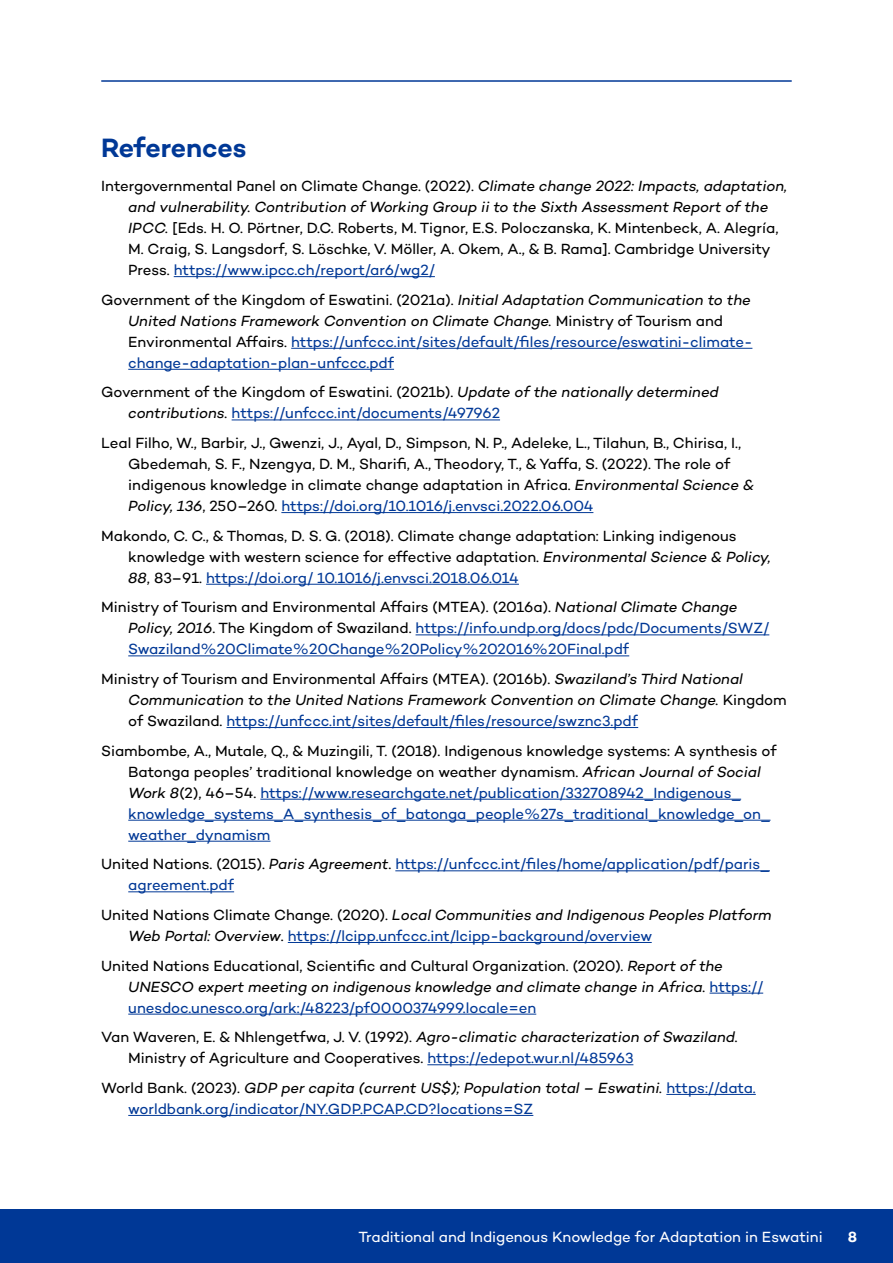
<style>
.page{position:relative;width:893px;height:1263px;background:#fff}
.page>*{position:absolute;margin:0;border:0;box-sizing:border-box;transform-origin:0 0}
.t1{font:600 27px "Campton";letter-spacing:-.01em;color:#003896}
.References{font:15px/21px "Campton";letter-spacing:-.005em;color:#003896}
.References-2{font:15px/21px "Campton";letter-spacing:-.005em;color:#000}
.References-3{font:italic 15px/21px "Campton";letter-spacing:-.005em;color:#000}
.t2{font:15px "Campton";letter-spacing:-.005em;color:#fff}
.t3{font:600 15px "Campton";color:#fff}
.s1{font-style:italic}
.s2{color:#003896}
.s3{color:#000}
.s4{font-style:italic;color:#000}
.s5{font-style:normal}
.s6{font-style:normal;color:#003896}
</style>
<div class="page">
<hr style="left:101px;top:80px;width:691px;height:2px;background:#003896">
<div style="left:0;top:1209px;width:893px;height:54px;background:#003896"></div>
<hr style="left:174px;top:276px;width:261px;height:1px;background:#003896">
<hr style="left:291px;top:348px;width:461px;height:1px;background:#003896">
<hr style="left:128px;top:369px;width:266px;height:1px;background:#003896">
<hr style="left:232px;top:420px;width:268px;height:1px;background:#003896">
<hr style="left:281px;top:512px;width:312px;height:1px;background:#003896">
<hr style="left:206px;top:584px;width:313px;height:1px;background:#003896">
<hr style="left:416px;top:634px;width:353px;height:1px;background:#003896">
<hr style="left:128px;top:655px;width:501px;height:1px;background:#003896">
<hr style="left:226px;top:727px;width:412px;height:1px;background:#003896">
<hr style="left:260px;top:799px;width:481px;height:1px;background:#003896">
<hr style="left:128px;top:820px;width:642px;height:1px;background:#003896">
<hr style="left:128px;top:841px;width:142px;height:1px;background:#003896">
<hr style="left:395px;top:870px;width:375px;height:1px;background:#003896">
<hr style="left:128px;top:891px;width:106px;height:1px;background:#003896">
<hr style="left:288px;top:942px;width:364px;height:1px;background:#003896">
<hr style="left:710px;top:993px;width:53px;height:1px;background:#003896">
<hr style="left:128px;top:1014px;width:408px;height:1px;background:#003896">
<hr style="left:427px;top:1064px;width:206px;height:1px;background:#003896">
<hr style="left:666px;top:1094px;width:90px;height:1px;background:#003896">
<hr style="left:128px;top:1115px;width:405px;height:1px;background:#003896">
<h1 class="t1" style="left:101px;top:130px;width:147px">References</h1>
<p class="References-2" style="left:128px;top:175px;width:660px;text-indent:-27px">Intergovernmental Panel on Climate Change. (2022). <span class="s1">Climate change 2022: Impacts, adaptation, and vulnerability. Contribution of Working Group ii to the Sixth Assessment Report of the IPCC.</span> [Eds. H. O. Pörtner, D.C. Roberts, M. Tignor, E.S. Poloczanska, K. Mintenbeck, A. Alegría, M. Craig, S. Langsdorf, S. Löschke, V. Möller, A. Okem, A., &amp; B. Rama]. Cambridge University Press. <span class="s2">https://www.ipcc.ch/report/ar6/wg2/</span></p>
<p class="References" style="left:128px;top:289px;width:626px;text-indent:-27px"><span class="s3">Government of the Kingdom of Eswatini. (2021a).</span> <span class="s4">Initial Adaptation Communication to the United Nations Framework Convention on Climate Change.</span> <span class="s3">Ministry of Tourism and Environmental Affairs.</span> https://unfccc.int/sites/default/files/resource/eswatini-climate&shy;change-adaptation-plan-unfccc.pdf</p>
<p class="References-3" style="left:128px;top:381px;width:592px;text-indent:-27px"><span class="s5">Government of the Kingdom of Eswatini. (2021b).</span> Update of the nationally determined contributions. <span class="s6">https://unfccc.int/documents/497962</span></p>
<p class="References-2" style="left:128px;top:432px;width:627px;text-indent:-27px">Leal Filho, W., Barbir, J., Gwenzi, J., Ayal, D., Simpson, N. P., Adeleke, L., Tilahun, B., Chirisa, I., Gbedemah, S. F., Nzengya, D. M., Sharifi, A., Theodory, T., &amp; Yaffa, S. (2022). The role of indigenous knowledge in climate change adaptation in Africa. <span class="s1">Environmental Science &amp; Policy, 136</span>, 250–260. <span class="s2">https://doi.org/10.1016/j.envsci.2022.06.004</span></p>
<p class="References-2" style="left:128px;top:525px;width:644px;text-indent:-27px">Makondo, C. C., &amp; Thomas, D. S. G. (2018). Climate change adaptation: Linking indigenous knowledge with western science for effective adaptation. <span class="s1">Environmental Science &amp; Policy,<br>88</span>, 83–91. <span class="s2">https://doi.org/ 10.1016/j.envsci.2018.06.014</span></p>
<p class="References" style="left:128px;top:596px;width:643px;text-indent:-27px"><span class="s3">Ministry of Tourism and Environmental Affairs (MTEA). (2016a).</span> <span class="s4">National Climate Change<br>Policy, 2016</span><span class="s3">. The Kingdom of Swaziland.</span> https://info.undp.org/docs/pdc/Documents/SWZ/<br>Swaziland%20Climate%20Change%20Policy%202016%20Final.pdf</p>
<p class="References-3" style="left:128px;top:668px;width:660px;text-indent:-27px"><span class="s5">Ministry of Tourism and Environmental Affairs (MTEA). (2016b).</span> Swaziland’s Third National<br>Communication to the United Nations Framework Convention on Climate Change. <span class="s5">Kingdom of Swaziland.</span> <span class="s6">https://unfccc.int/sites/default/files/resource/swznc3.pdf</span></p>
<p class="References" style="left:128px;top:740px;width:650px;text-indent:-27px"><span class="s3">Siambombe, A., Mutale, Q., &amp; Muzingili, T. (2018). Indigenous knowledge systems: A synthesis of Batonga peoples’ traditional knowledge on weather dynamism.</span> <span class="s4">African Journal of Social Work 8</span><span class="s3">(2), 46–54.</span> https://www.researchgate.net/publication/332708942_Indigenous_ knowledge_systems_A_synthesis_of_batonga_people%27s_traditional_knowledge_on_ weather_dynamism</p>
<p class="References" style="left:128px;top:853px;width:643px;text-indent:-27px"><span class="s3">United Nations. (2015).</span> <span class="s4">Paris Agreement</span><span class="s3">.</span> https://unfccc.int/files/home/application/pdf/paris_ agreement.pdf</p>
<p class="References-3" style="left:128px;top:904px;width:645px;text-indent:-27px"><span class="s5">United Nations Climate Change. (2020).</span> Local Communities and Indigenous Peoples Platform<br>Web Portal: Overview<span class="s5">.</span> <span class="s6">https://lcipp.unfccc.int/lcipp-background/overview</span></p>
<p class="References-3" style="left:128px;top:955px;width:636px;text-indent:-27px"><span class="s5">United Nations Educational, Scientific and Cultural Organization. (2020).</span> Report of the<br>UNESCO expert meeting on indigenous knowledge and climate change in Africa. <span class="s6">https:// unesdoc.unesco.org/ark:/48223/pf0000374999.locale=en</span></p>
<p class="References-2" style="left:128px;top:1026px;width:611px;text-indent:-27px">Van Waveren, E. &amp; Nhlengetfwa, J. V. (1992). <span class="s1">Agro-climatic characterization of Swaziland.<br></span>Ministry of Agriculture and Cooperatives. <span class="s2">https://edepot.wur.nl/485963</span></p>
<p class="References" style="left:128px;top:1077px;width:629px;text-indent:-27px"><span class="s3">World Bank. (2023).</span> <span class="s4">GDP per capita (current US$); Population total – Eswatini.</span> https://data. worldbank.org/indicator/NY.GDP.PCAP.CD?locations=SZ</p>
<p class="t2" style="left:358px;top:1227px;width:466px">Traditional and Indigenous Knowledge for Adaptation in Eswatini</p>
<p class="t3" style="left:848px;top:1227px;width:11px">8</p>
</div>
